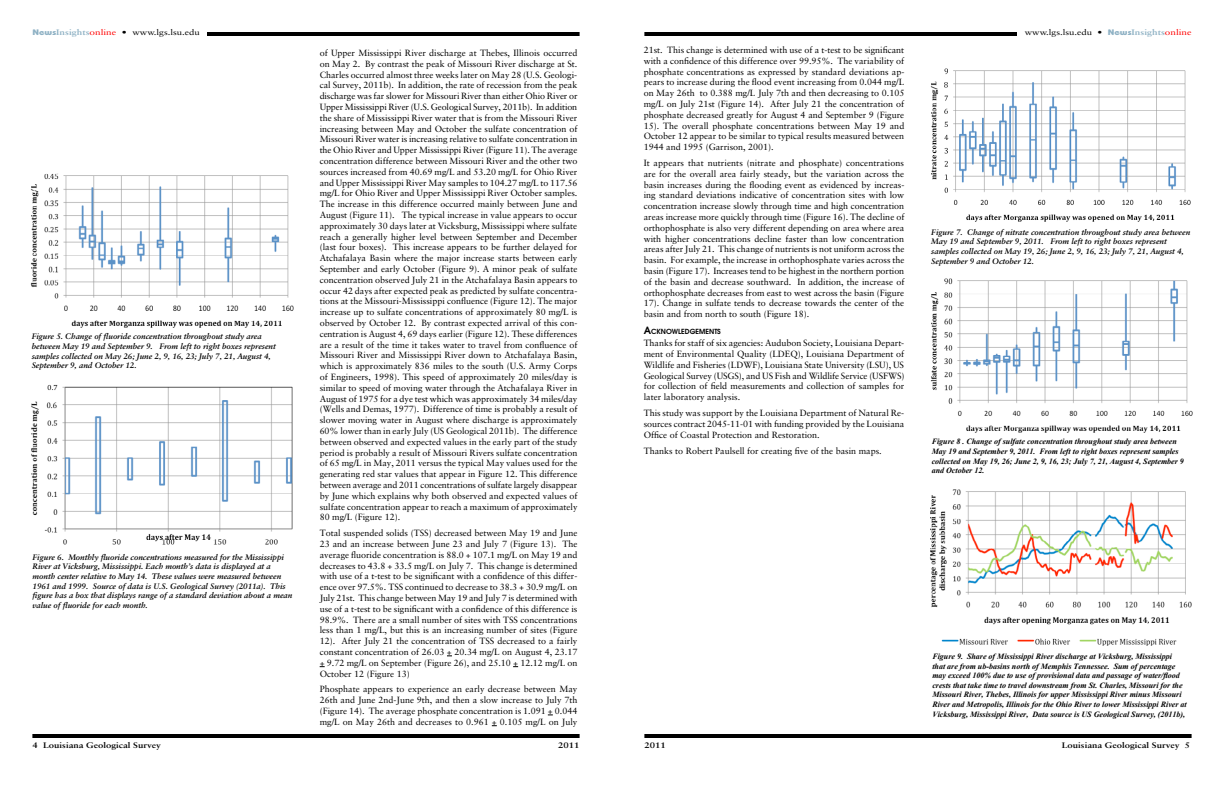
<style>
.page{position:relative;width:1224px;height:792px;background:#fff}
.page>*{position:absolute;margin:0;border:0;box-sizing:border-box;transform-origin:0 0}
.t1{font:9px/10.8px "Sabon";color:#000;text-align:justify}
.t2{font:italic 700 8px/9.6px "Sabon";color:#000}
.t3{font:italic 700 8px/9.6px "Times New Roman";color:#000}
.t4{font:700 8px "Sabon";color:#000;scale:1.2 1}
.t5{font:8px "Sabon";color:#000;scale:1.25 1}
.t6{font:8px "Sabon";color:#000;scale:1.2 1}
.t7{font:600 7px "Avant Garde";color:#000}
.s1{font-family:"Bauhaus";font-weight:700;color:#8eb1c4}
.s2{font-weight:700;color:#8eb1c4}
.s3{color:#f00}
.s4{font-size:10px}
</style>
<div class="page">
<hr style="left:207px;top:32px;width:373px;height:4px;background:#000">
<hr style="left:32px;top:734px;width:548px;height:4px;background:#000">
<hr style="left:644px;top:734px;width:548px;height:4px;background:#000">
<hr style="left:644px;top:32px;width:373px;height:4px;background:#000">
<img style="left:30px;top:173px;width:264px;height:155px">
<img style="left:31px;top:384px;width:262px;height:161px">
<img style="left:930px;top:68px;width:261px;height:154px">
<img style="left:930px;top:278px;width:263px;height:155px">
<img style="left:930px;top:489px;width:262px;height:157px">
<p class="t5" style="left:32px;top:28px;width:135px"><span class="s1">News</span><span class="s2">Insights</span><span class="s3">online</span> • www.lgs.lsu.edu</p>
<p class="t6" style="left:1025px;top:28px;width:141px">www.lgs.lsu.edu • <span class="s1">News</span><span class="s2">Insights</span><span class="s3">online</span></p>
<p class="t2" style="left:32px;top:332px;width:246px">Figure 5. Change of fluoride concentration throughout study area between May 19 and September 9. From left to right boxes represent samples collected on May 26; June 2, 9, 16, 23; July 7, 21, August 4, September 9, and October 12.</p>
<p class="t2" style="left:33px;top:552px;width:261px">Figure 6. Monthly fluoride concentrations measured for the Mississippi River at Vicksburg, Mississippi. Each month’s data is displayed at a month center relative to May 14. These values were measured between 1961 and 1999. Source of data is U.S. Geological Survey (2011a). This figure has a box that displays range of a standard deviation about a mean value of fluoride for each month.</p>
<p class="t1" style="left:320px;top:47px;width:259px">of Upper Mississippi River discharge at Thebes, Illinois occurred on May 2. By contrast the peak of Missouri River discharge at St.<br>Charles occurred almost three weeks later on May 28 (U.S. Geologi&shy;cal Survey, 2011b). In addition, the rate of recession from the peak discharge was far slower for Missouri River than either Ohio River or Upper Mississippi River (U.S. Geological Survey, 2011b). In addition the share of Mississippi River water that is from the Missouri River increasing between May and October the sulfate concentration of Missouri River water is increasing relative to sulfate concentration in the Ohio River and Upper Mississippi River (Figure 11). The average concentration difference between Missouri River and the other two sources increased from 40.69 mg/L and 53.20 mg/L for Ohio River and Upper Mississippi River May samples to 104.27 mg/L to 117.56 mg/L for Ohio River and Upper Mississippi River October samples.<br>The increase in this difference occurred mainly between June and August (Figure 11). The typical increase in value appears to occur approximately 30 days later at Vicksburg, Mississippi where sulfate reach a generally higher level between September and December (last four boxes). This increase appears to be further delayed for Atchafalaya Basin where the major increase starts between early September and early October (Figure 9). A minor peak of sulfate concentration observed July 21 in the Atchafalaya Basin appears to occur 42 days after expected peak as predicted by sulfate concentra&shy;tions at the Missouri-Mississippi confluence (Figure 12). The major increase up to sulfate concentrations of approximately 80 mg/L is observed by October 12. By contrast expected arrival of this con&shy;centration is August 4, 69 days earlier (Figure 12). These differences are a result of the time it takes water to travel from confluence of Missouri River and Mississippi River down to Atchafalaya Basin, which is approximately 836 miles to the south (U.S. Army Corps of Engineers, 1998). This speed of approximately 20 miles/day is similar to speed of moving water through the Atchafalaya River in August of 1975 for a dye test which was approximately 34 miles/day (Wells and Demas, 1977). Difference of time is probably a result of slower moving water in August where discharge is approximately 60% lower than in early July (US Geological 2011b). The difference between observed and expected values in the early part of the study period is probably a result of Missouri Rivers sulfate concentration of 65 mg/L in May, 2011 versus the typical May values used for the generating red star values that appear in Figure 12. This difference between average and 2011 concentrations of sulfate largely disappear by June which explains why both observed and expected values of sulfate concentration appear to reach a maximum of approximately 80 mg/L (Figure 12).</p>
<p class="t1" style="left:320px;top:528px;width:259px">Total suspended solids (TSS) decreased between May 19 and June 23 and an increase between June 23 and July 7 (Figure 13). The average fluoride concentration is 88.0 + 107.1 mg/L on May 19 and decreases to 43.8 + 33.5 mg/L on July 7. This change is determined with use of a t-test to be significant with a confidence of this differ&shy;ence over 97.5%. TSS continued to decrease to 38.3 + 30.9 mg/L on July 21st. This change between May 19 and July 7 is determined with use of a t-test to be significant with a confidence of this difference is 98.9%. There are a small number of sites with TSS concentrations less than 1 mg/L, but this is an increasing number of sites (Figure 12). After July 21 the concentration of TSS decreased to a fairly constant concentration of 26.03 + 20.34 mg/L on August 4, 23.17 + 9.72 mg/L on September (Figure 26), and 25.10 + 12.12 mg/L on October 12 (Figure 13)</p>
<p class="t1" style="left:320px;top:684px;width:259px">Phosphate appears to experience an early decrease between May 26th and June 2nd-June 9th, and then a slow increase to July 7th (Figure 14). The average phosphate concentration is 1.091 + 0.044 mg/L on May 26th and decreases to 0.961 + 0.105 mg/L on July</p>
<p class="t4" style="left:32px;top:740px;width:109px">4 Louisiana Geological Survey</p>
<p class="t4" style="left:558px;top:740px;width:19px">2011</p>
<p class="t1" style="left:644px;top:44px;width:262px">21st. This change is determined with use of a t-test to be significant with a confidence of this difference over 99.95%. The variability of phosphate concentrations as expressed by standard deviations ap&shy;pears to increase during the flood event increasing from 0.044 mg/L on May 26th to 0.388 mg/L July 7th and then decreasing to 0.105 mg/L on July 21st (Figure 14). After July 21 the concentration of phosphate decreased greatly for August 4 and September 9 (Figure 15). The overall phosphate concentrations between May 19 and October 12 appear to be similar to typical results measured between 1944 and 1995 (Garrison, 2001).</p>
<p class="t1" style="left:644px;top:157px;width:262px">It appears that nutrients (nitrate and phosphate) concentrations are for the overall area fairly steady, but the variation across the basin increases during the flooding event as evidenced by increas&shy;ing standard deviations indicative of concentration sites with low concentration increase slowly through time and high concentration areas increase more quickly through time (Figure 16). The decline of orthophosphate is also very different depending on area where area with higher concentrations decline faster than low concentration areas after July 21. This change of nutrients is not uniform across the basin. For example, the increase in orthophosphate varies across the basin (Figure 17). Increases tend to be highest in the northern portion of the basin and decrease southward. In addition, the increase of orthophosphate decreases from east to west across the basin (Figure 17). Change in sulfate tends to decrease towards the center of the basin and from north to south (Figure 18).</p>
<p class="t7" style="left:644px;top:327px;width:79px"><span class="s4">A</span>CKNOWLEDGEMENTS</p>
<p class="t1" style="left:644px;top:338px;width:262px">Thanks for staff of six agencies: Audubon Society, Louisiana Depart&shy;ment of Environmental Quality (LDEQ), Louisiana Department of Wildlife and Fisheries (LDWF), Louisiana State University (LSU), US Geological Survey (USGS), and US Fish and Wildlife Service (USFWS) for collection of field measurements and collection of samples for later laboratory analysis.</p>
<p class="t1" style="left:644px;top:407px;width:262px">This study was support by the Louisiana Department of Natural Re&shy;sources contract 2045-11-01 with funding provided by the Louisiana Office of Coastal Protection and Restoration.</p>
<p class="t1" style="left:644px;top:445px;width:240px">Thanks to Robert Paulsell for creating five of the basin maps.</p>
<p class="t2" style="left:931px;top:227px;width:260px">Figure 7. Change of nitrate concentration throughout study area between May 19 and September 9, 2011. From left to right boxes represent samples collected on May 19, 26; June 2, 9, 16, 23; July 7, 21, August 4, September 9 and October 12.</p>
<p class="t3" style="left:932px;top:437px;width:254px">Figure 8 . Change of sulfate concentration throughout study area between May 19 and September 9, 2011. From left to right boxes represent samples collected on May 19, 26; June 2, 9, 16, 23; July 7, 21, August 4, September 9 and October 12.</p>
<p class="t3" style="left:932px;top:651px;width:256px">Figure 9. Share of Mississippi River discharge at Vicksburg, Mississippi that are from ub-basins north of Memphis Tennessee. Sum of percentage may exceed 100% due to use of provisional data and passage of water/flood crests that take time to travel downstream from St. Charles, Missouri for the Missouri River, Thebes, Illinois for upper Mississippi River minus Missouri River and Metropolis, Illinois for the Ohio River to lower Mississippi River at Vicksburg, Mississippi River, Data source is US Geological Survey, (2011b),</p>
<p class="t4" style="left:644px;top:740px;width:19px">2011</p>
<p class="t4" style="left:1062px;top:740px;width:109px">Louisiana Geological Survey 5</p>
</div>
